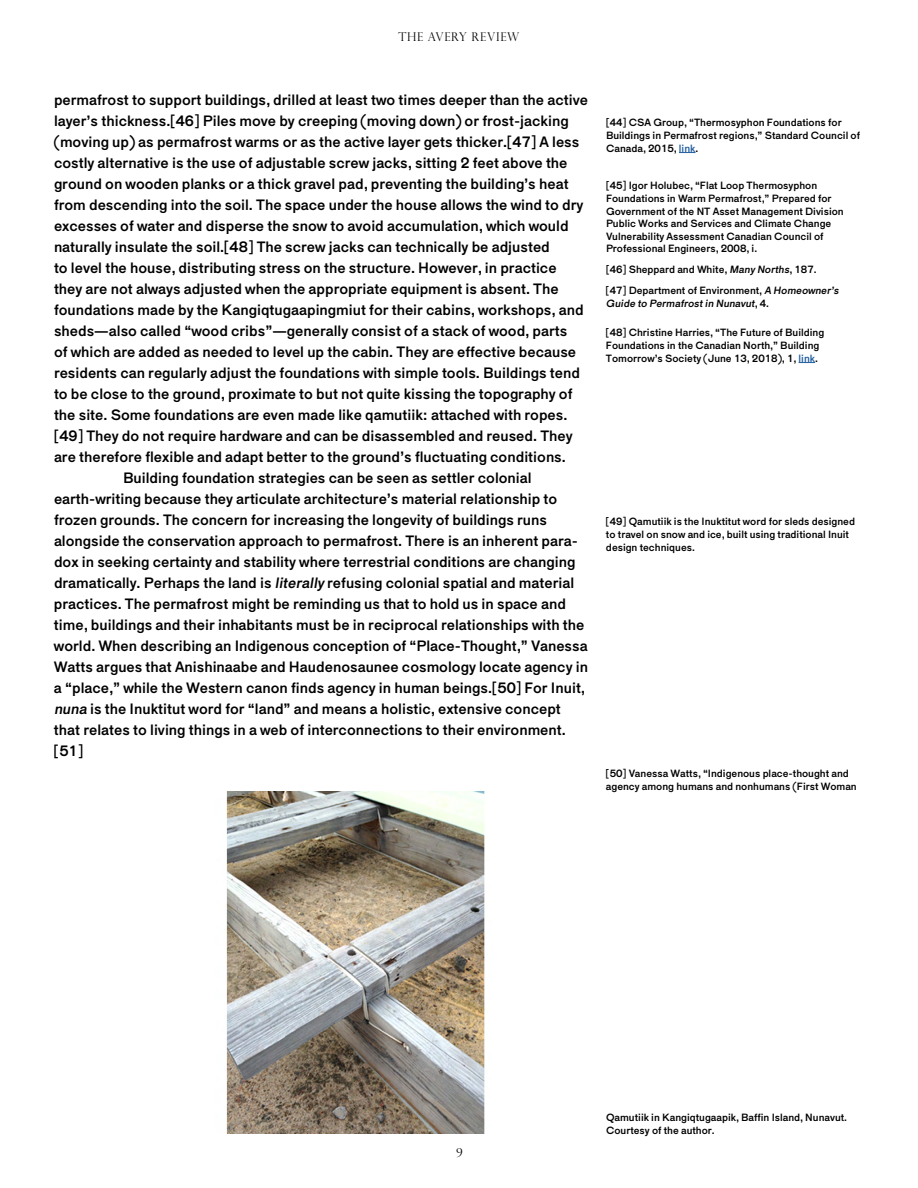
<style>
.page{position:relative;width:918px;height:1188px;background:#fff}
.page>*{position:absolute;margin:0;border:0;box-sizing:border-box;transform-origin:0 0}
.t1{font:15px "Maria Pro";color:#000}
.t2{font:300 12px "Perpetua Titling MT Std";letter-spacing:.06em;color:#000}
.t3{font:10.5px/12.6px "Maria Pro";color:#000}
.t4{font:italic 10.5px "Maria Pro";color:#000}
.s1{font-style:italic}
.s2{color:#215e9e}
.s3{font-style:normal}
</style>
<div class="page">
<svg style="left:679px;top:152px;width:17px;height:1px"></svg>
<svg style="left:799px;top:362px;width:16px;height:1px"></svg>
<img style="left:226px;top:791px;width:259px;height:343px">
<p class="t2" style="left:399px;top:30px;width:122px">THE AVERY REVIEW</p>
<p class="t1" style="left:54px;top:91px;width:536px">permafrost to support buildings, drilled at least two times deeper than the active</p>
<p class="t1" style="left:54px;top:112px;width:516px">layer’s thickness.[46] Piles move by creeping (moving down) or frost-jacking</p>
<p class="t1" style="left:54px;top:133px;width:527px">(moving up) as permafrost warms or as the active layer gets thicker.[47] A less</p>
<p class="t1" style="left:54px;top:154px;width:515px">costly alternative is the use of adjustable screw jacks, sitting 2 feet above the</p>
<p class="t1" style="left:54px;top:175px;width:516px">ground on wooden planks or a thick gravel pad, preventing the building’s heat</p>
<p class="t1" style="left:54px;top:196px;width:531px">from descending into the soil. The space under the house allows the wind to dry</p>
<p class="t1" style="left:54px;top:217px;width:516px">excesses of water and disperse the snow to avoid accumulation, which would</p>
<p class="t1" style="left:54px;top:238px;width:497px">naturally insulate the soil.[48] The screw jacks can technically be adjusted</p>
<p class="t1" style="left:54px;top:259px;width:504px">to level the house, distributing stress on the structure. However, in practice</p>
<p class="t1" style="left:54px;top:280px;width:506px">they are not always adjusted when the appropriate equipment is absent. The</p>
<p class="t1" style="left:54px;top:301px;width:531px">foundations made by the Kangiqtugaapingmiut for their cabins, workshops, and</p>
<p class="t1" style="left:54px;top:322px;width:515px">sheds—also called “wood cribs”—generally consist of a stack of wood, parts</p>
<p class="t1" style="left:54px;top:343px;width:524px">of which are added as needed to level up the cabin. They are effective because</p>
<p class="t1" style="left:54px;top:364px;width:527px">residents can regularly adjust the foundations with simple tools. Buildings tend</p>
<p class="t1" style="left:54px;top:385px;width:520px">to be close to the ground, proximate to but not quite kissing the topography of</p>
<p class="t1" style="left:54px;top:406px;width:515px">the site. Some foundations are even made like qamutiik: attached with ropes.</p>
<p class="t1" style="left:54px;top:427px;width:520px">[49] They do not require hardware and can be disassembled and reused. They</p>
<p class="t1" style="left:54px;top:448px;width:513px">are therefore flexible and adapt better to the ground’s fluctuating conditions.</p>
<p class="t1" style="left:123px;top:469px;width:410px">Building foundation strategies can be seen as settler colonial</p>
<p class="t1" style="left:54px;top:490px;width:505px">earth-writing because they articulate architecture’s material relationship to</p>
<p class="t1" style="left:54px;top:511px;width:495px">frozen grounds. The concern for increasing the longevity of buildings runs</p>
<p class="t1" style="left:54px;top:532px;width:525px">alongside the conservation approach to permafrost. There is an inherent para-</p>
<p class="t1" style="left:54px;top:553px;width:523px">dox in seeking certainty and stability where terrestrial conditions are changing</p>
<p class="t1" style="left:54px;top:574px;width:522px">dramatically. Perhaps the land is <span class="s1">literally</span> refusing colonial spatial and material</p>
<p class="t1" style="left:54px;top:595px;width:513px">practices. The permafrost might be reminding us that to hold us in space and</p>
<p class="t1" style="left:54px;top:616px;width:532px">time, buildings and their inhabitants must be in reciprocal relationships with the</p>
<p class="t1" style="left:54px;top:637px;width:535px">world. When describing an Indigenous conception of “Place-Thought,” Vanessa</p>
<p class="t1" style="left:54px;top:658px;width:536px">Watts argues that Anishinaabe and Haudenosaunee cosmology locate agency in</p>
<p class="t1" style="left:54px;top:679px;width:533px">a “place,” while the Western canon finds agency in human beings.[50] For Inuit,</p>
<p class="t1" style="left:54px;top:700px;width:508px"><span class="s1">nuna</span> is the Inuktitut word for “land” and means a holistic, extensive concept</p>
<p class="t1" style="left:54px;top:721px;width:513px">that relates to living things in a web of interconnections to their environment.</p>
<p class="t1" style="left:54px;top:742px;width:31px">[51]</p>
<p class="t3" style="left:606px;top:116px;width:256px">[44] CSA Group, “Thermosyphon Foundations for<br>Buildings in Permafrost regions,” Standard Council of<br>Canada, 2015, <span class="s2">link</span>.</p>
<p class="t3" style="left:606px;top:179px;width:239px">[45] Igor Holubec, “Flat Loop Thermosyphon Foundations in Warm Permafrost,” Prepared for Government of the NT Asset Management Division Public Works and Services and Climate Change Vulnerability Assessment Canadian Council of Professional Engineers, 2008, i.</p>
<p class="t3" style="left:606px;top:259px;width:236px;line-height:21px">[46] Sheppard and White, <span class="s1">Many Norths</span>, 187.<br>[47] Department of Environment, <span class="s1">A Homeowner’s</span></p>
<p class="t4" style="left:606px;top:297px;width:165px">Guide to Permafrostin Nunavut<span class="s3">, 4 .</span></p>
<p class="t3" style="left:606px;top:326px;width:220px">[48] Christine Harries, “The Future of Building<br>Foundations in the Canadian North,” Building<br>Tomorrow’s Society (June 13, 2018), 1, <span class="s2">link</span>.</p>
<p class="t3" style="left:606px;top:515px;width:251px">[49] Qamutiik is the Inuktitut word for sleds designed to travel on snow and ice, built using traditional Inuit design techniques.</p>
<p class="t3" style="left:606px;top:767px;width:252px">[50] Vanessa Watts, “Indigenous place-thought and agency among humans and nonhumans (First Woman</p>
<p class="t2" style="left:456px;top:1146px;width:8px">9</p>
<p class="t3" style="left:606px;top:1111px;width:243px">Qamutiik in Kangiqtugaapik, Baffin Island, Nunavut.<br>Courtesy of the author.</p>
</div>
